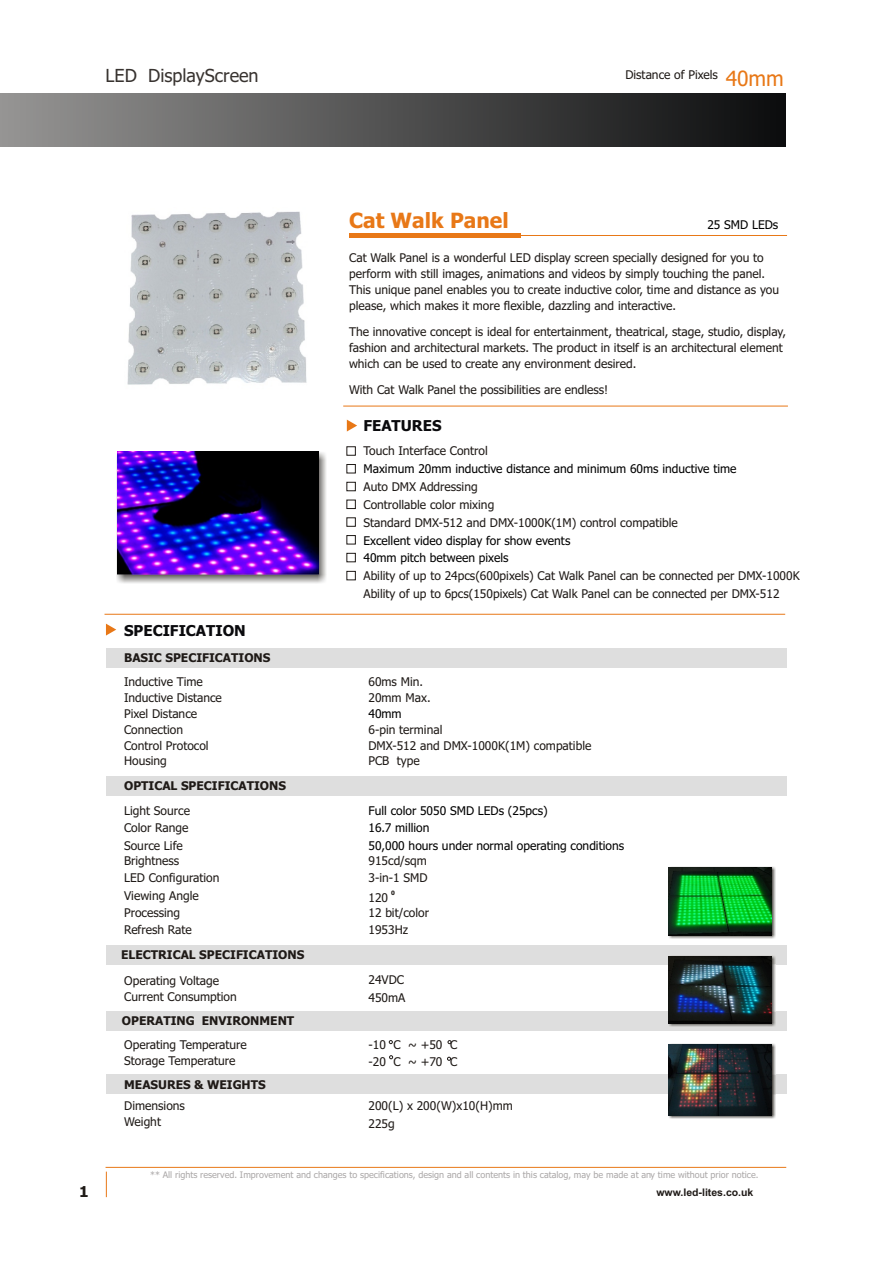
<style>
.page{position:relative;width:893px;height:1262px;background:#fff}
.page>*{position:absolute;margin:0;border:0;box-sizing:border-box;transform-origin:0 0}
.t1{font:700 21px "Tahoma";color:#e87817}
.t2{font:18px "Tahoma";color:#383330}
.t3{font:700 15px "Tahoma";color:#0a0a0d}
.t4{font:700 15px "Tahoma";color:#1f1a17}
.t5{font:12px/15.9px "Tahoma";color:#1f1a17}
.t6{font:12px/17.9px "Tahoma";color:#000}
.t7{font:700 12px "Tahoma";color:#1f1a17}
.t8{font:700 10.5px "Arial";color:#1f1a17}
.t9{font:9px "Tahoma";color:#aba8a8}
.t10{font:700 6px "Tahoma";color:#1f1a17}
.s1{font-size:21px;color:#e87817}
</style>
<div class="page">
<svg style="left:106px;top:1171px;width:1px;height:26px"></svg>
<hr style="left:106px;top:1167px;width:680px;height:1px;background:#e87817">
<div style="left:0;top:94px;width:785px;height:52px;background:linear-gradient(to right,#969594,#0b0c0d)"></div>
<div style="left:106px;top:945px;width:680px;height:19px;background:#dedede"></div>
<div style="left:106px;top:1011px;width:680px;height:19px;background:#dedede"></div>
<div style="left:106px;top:648px;width:680px;height:19px;background:#dedede"></div>
<hr style="left:343px;top:406px;width:445px;height:1px;background:#e87817">
<img style="left:116px;top:452px;width:210px;height:131px">
<img style="left:118px;top:451px;width:201px;height:123px">
<hr style="left:104px;top:614px;width:681px;height:1px;background:#e87817">
<div style="left:346px;top:446px;width:10px;height:9px;border:1px solid #1f1a17"></div>
<div style="left:346px;top:464px;width:10px;height:9px;border:1px solid #1f1a17"></div>
<div style="left:346px;top:482px;width:10px;height:9px;border:1px solid #1f1a17"></div>
<div style="left:346px;top:499px;width:10px;height:10px;border:1px solid #1f1a17"></div>
<svg style="left:347px;top:419px;width:10px;height:12px"></svg>
<div style="left:346px;top:535px;width:10px;height:9px;border:1px solid #1f1a17"></div>
<div style="left:346px;top:553px;width:10px;height:9px;border:1px solid #1f1a17"></div>
<div style="left:346px;top:571px;width:10px;height:9px;border:1px solid #1f1a17"></div>
<hr style="left:356px;top:235px;width:431px;height:1px;background:#e87817">
<img style="left:127px;top:211px;width:180px;height:174px">
<div style="left:106px;top:776px;width:680px;height:19px;background:#dedede"></div>
<svg style="left:106px;top:623px;width:10px;height:12px"></svg>
<svg style="left:447px;top:1056px;width:4px;height:4px"></svg>
<svg style="left:389px;top:1055px;width:4px;height:4px"></svg>
<svg style="left:447px;top:1040px;width:4px;height:4px"></svg>
<svg style="left:389px;top:1040px;width:4px;height:4px"></svg>
<div style="left:106px;top:1074px;width:680px;height:19px;background:#dedede"></div>
<div style="left:349px;top:233px;width:171px;height:5px;background:#e87817"></div>
<img style="left:669px;top:956px;width:106px;height:70px">
<img style="left:669px;top:956px;width:102px;height:67px">
<img style="left:668px;top:1044px;width:107px;height:74px">
<img style="left:669px;top:1044px;width:102px;height:71px">
<img style="left:669px;top:866px;width:106px;height:72px">
<img style="left:669px;top:867px;width:102px;height:68px">
<h2 class="t2" style="left:106px;top:69px;width:154px">LED Display Screen</h2>
<p class="t5" style="left:625px;top:68px;width:160px">Distance of Pixels <span class="s1">40mm</span></p>
<p class="t4" style="left:79px;top:1185px;width:11px">1</p>
<h1 class="t1" style="left:349px;top:212px;width:161px">Cat Walk Panel</h1>
<p class="t6" style="left:707px;top:216px;width:72px">25 SMD LEDs</p>
<p class="t5" style="left:349px;top:251px;width:431px">Cat Walk Panel is a wonderful LED display screen specially designed for you to perform with still images, animations and videos by simply touching the panel.<br>This unique panel enables you to create inductive color, time and distance as you please, which makes it more flexible, dazzling and interactive.</p>
<p class="t5" style="left:349px;top:325px;width:438px">The innovative concept is ideal for entertainment, theatrical, stage, studio, display, fashion and architectural markets. The product in itself is an architectural element which can be used to create any environment desired.</p>
<p class="t5" style="left:349px;top:383px;width:261px">With Cat Walk Panel the possibilities are endless!</p>
<p class="t3" style="left:363px;top:419px;width:80px">FEATURES</p>
<p class="t5" style="left:363px;top:444px;width:126px">Touch Interface Control</p>
<p class="t5" style="left:363px;top:479px;width:316px;line-height:17.9px">Auto DMX Addressing<br>Controllable color mixing<br>Standard DMX-512 and DMX-1000K(1M) control compatible</p>
<p class="t6" style="left:363px;top:461px;width:374px">Maximum 20mm inductive distance and minimum 60ms inductive time</p>
<p class="t6" style="left:363px;top:532px;width:208px">Excellent video display for show events<br>40mm pitch between pixels</p>
<p class="t3" style="left:124px;top:624px;width:123px">SPECIFICATION</p>
<p class="t7" style="left:124px;top:653px;width:148px">BASIC SPECIFICATIONS</p>
<p class="t5" style="left:124px;top:675px;width:80px">Inductive Time</p>
<p class="t5" style="left:124px;top:691px;width:99px">Inductive Distance</p>
<p class="t5" style="left:124px;top:707px;width:75px">Pixel Distance<br>Connection</p>
<p class="t5" style="left:124px;top:754px;width:44px">Housing</p>
<p class="t5" style="left:124px;top:738px;width:86px">Control Protocol</p>
<p class="t7" style="left:124px;top:780px;width:163px">OPTICAL SPECIFICATIONS</p>
<p class="t5" style="left:124px;top:803px;width:67px;line-height:17.4px">Light Source<br>Color Range<br>Source Life</p>
<p class="t5" style="left:124px;top:852px;width:97px;line-height:17.2px">Brightness<br>LED Configuration<br>Viewing Angle<br>Processing<br>Refresh Rate</p>
<p class="t7" style="left:121px;top:949px;width:185px">ELECTRICAL SPECIFICATIONS</p>
<p class="t5" style="left:124px;top:972px;width:114px;line-height:16.6px">Operating Voltage<br>Current Consumption</p>
<p class="t7" style="left:122px;top:1015px;width:174px">OPERATING ENVIRONMENT</p>
<p class="t5" style="left:124px;top:1038px;width:124px;line-height:15.3px">Operating Temperature<br>Storage Temperature</p>
<p class="t7" style="left:124px;top:1079px;width:143px">MEASURES &amp; WEIGHTS</p>
<p class="t5" style="left:124px;top:1097px;width:62px;line-height:16.8px">Dimensions<br>Weight</p>
<p class="t5" style="left:363px;top:568px;width:438px;line-height:17.9px">Ability of up to 24pcs(600pixels) Cat Walk Panel can be connected per DMX-1000K<br>Ability of up to 6pcs(150pixels) Cat Walk Panel can be connected per DMX-512</p>
<p class="t5" style="left:368px;top:675px;width:56px">60ms Min.</p>
<p class="t5" style="left:368px;top:690px;width:64px">20mm Max.</p>
<p class="t6" style="left:368px;top:705px;width:35px">40mm</p>
<p class="t5" style="left:368px;top:738px;width:224px">DMX-512 and DMX-1000K(1M) compatible</p>
<p class="t5" style="left:368px;top:722px;width:75px">6-pin terminal</p>
<p class="t5" style="left:368px;top:754px;width:53px">PCB type</p>
<p class="t6" style="left:368px;top:802px;width:181px">Full color 5050 SMD LEDs (25pcs)</p>
<p class="t6" style="left:368px;top:820px;width:63px">16.7 million</p>
<p class="t6" style="left:368px;top:837px;width:257px">50,000 hours under normal operating conditions</p>
<p class="t5" style="left:368px;top:853px;width:60px">915cd/sqm</p>
<p class="t5" style="left:368px;top:870px;width:61px">3-in-1 SMD</p>
<p class="t10" style="left:391px;top:890px;width:5px">0</p>
<p class="t5" style="left:368px;top:890px;width:21px">120</p>
<p class="t5" style="left:368px;top:905px;width:62px;line-height:16.8px">12 bit/color<br>1953Hz</p>
<p class="t5" style="left:368px;top:972px;width:37px">24VDC</p>
<p class="t5" style="left:368px;top:991px;width:38px">450mA</p>
<p class="t5" style="left:368px;top:1037px;width:90px">-10 C ~ +50 C</p>
<p class="t5" style="left:368px;top:1054px;width:90px">-20 C ~ +70 C</p>
<p class="t5" style="left:368px;top:1098px;width:146px">200(L) x 200(W)x10(H)mm</p>
<p class="t5" style="left:368px;top:1117px;width:28px">225g</p>
<p class="t9" style="left:150px;top:1171px;width:610px">** All rights reserved. Improvement and changes to specifications, design and all contents in this catalog, may be made at any time without prior notice.</p>
<p class="t8" style="left:656px;top:1188px;width:99px">www.led-lites.co.uk</p>
</div>
